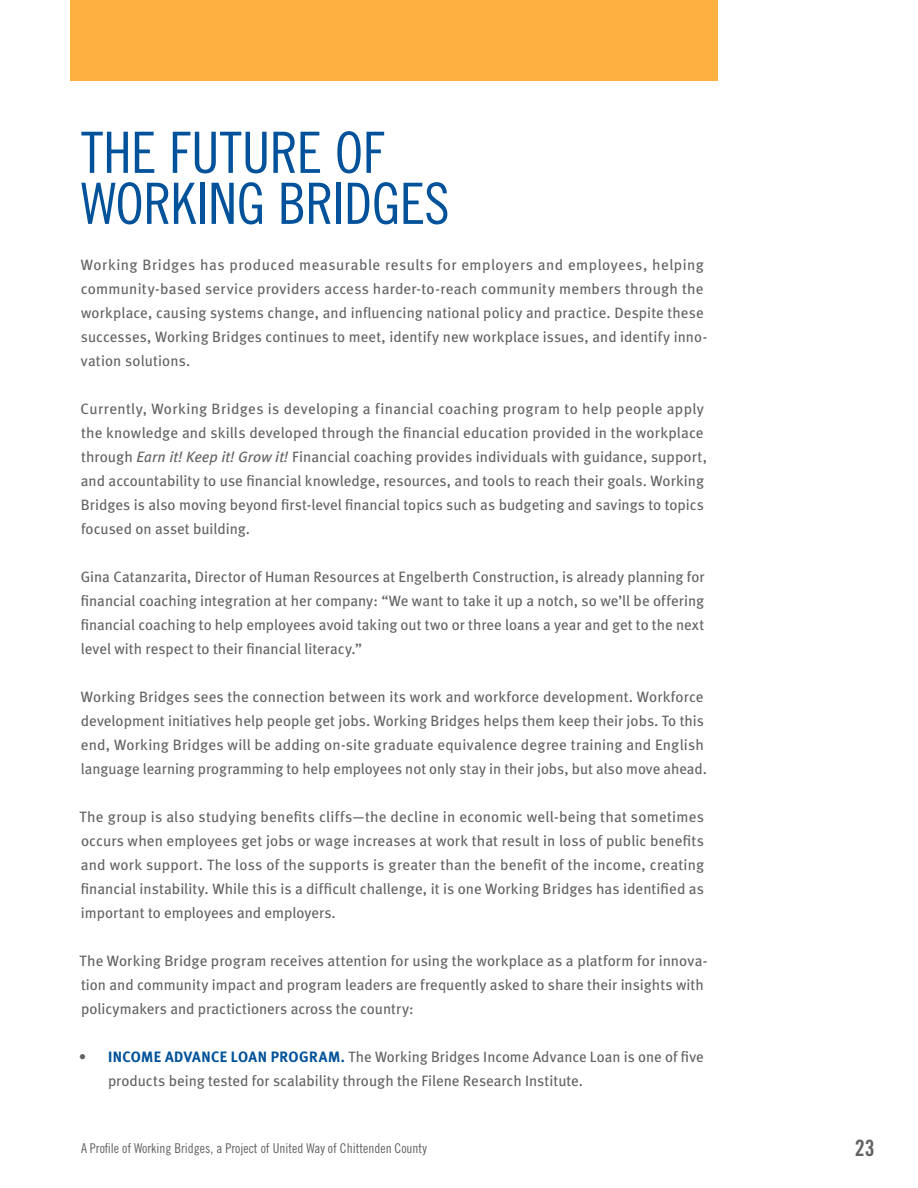
<style>
.page{position:relative;width:918px;height:1188px;background:#fff}
.page>*{position:absolute;margin:0;border:0;box-sizing:border-box;transform-origin:0 0}
.t1{font:57px/51px "Trade Gothic Cond Eighteen";letter-spacing:-.01em;color:#01529a}
.t2{font:22.5px "Trade Gothic Bold Cond Twenty";color:#636366}
.t3{font:15px/24px "Meta Book LF";letter-spacing:.01em;color:#636366}
.t4{font:15px/24px "Meta";color:#636366}
.t5{font:13.5px "Trade Gothic Cond Eighteen";color:#636366}
.s1{font-style:italic}
.s2{font-weight:700;color:#01529a}
</style>
<div class="page">
<div style="left:70px;top:0;width:648px;height:81px;background:#fbb03f"></div>
<h1 class="t1" style="left:81px;top:126px;width:370px">THE FUTURE OF<br>WORKING BRIDGES</h1>
<p class="t3" style="left:81px;top:253px;width:628px">Working Bridges has produced measurable results for employers and employees, helping community-based service providers access harder-to-reach community members through the workplace, causing systems change, and influencing national policy and practice. Despite these successes, Working Bridges continues to meet, identify new workplace issues, and identify inno&shy;vation solutions.</p>
<p class="t3" style="left:81px;top:397px;width:628px">Currently, Working Bridges is developing a financial coaching program to help people apply the knowledge and skills developed through the financial education provided in the workplace through <span class="s1">Earn it! Keep it! Grow it!</span> Financial coaching provides individuals with guidance, support, and accountability to use financial knowledge, resources, and tools to reach their goals. Working Bridges is also moving beyond first-level financial topics such as budgeting and savings to topics focused on asset building.</p>
<p class="t3" style="left:81px;top:565px;width:625px;text-align:justify">Gina Catanzarita, Director of Human Resources at Engelberth Construction, is already planning for financial coaching integration at her company: “We want to take it up a notch, so we’ll be offering financial coaching to help employees avoid taking out two or three loans a year and get to the next level with respect to their financial literacy.”</p>
<p class="t3" style="left:81px;top:685px;width:628px">Working Bridges sees the connection between its work and workforce development. Workforce development initiatives help people get jobs. Working Bridges helps them keep their jobs. To this end, Working Bridges will be adding on-site graduate equivalence degree training and English language learning programming to help employees not only stay in their jobs, but also move ahead.</p>
<p class="t3" style="left:80px;top:805px;width:626px;text-align:justify">The group is also studying benefits cliffs—the decline in economic well-being that sometimes occurs when employees get jobs or wage increases at work that result in loss of public benefits and work support. The loss of the supports is greater than the benefit of the income, creating financial instability. While this is a difficult challenge, it is one Working Bridges has identified as important to employees and employers.</p>
<p class="t3" style="left:80px;top:949px;width:629px">The Working Bridge program receives attention for using the workplace as a platform for innova&shy;tion and community impact and program leaders are frequently asked to share their insights with policymakers and practictioners across the country:</p>
<p class="t4" style="left:108px;top:1045px;width:597px;text-indent:-29px">• <span class="s2">INCOME ADVANCE LOAN PROGRAM.</span> The Working Bridges Income Advance Loan is one of five products being tested for scalability through the Filene Research Institute.</p>
<p class="t5" style="left:81px;top:1140px;width:347px">A Profile of Working Bridges, a Project of United Way of Chittenden County</p>
<h2 class="t2" style="left:855px;top:1134px;width:21px">23</h2>
</div>
